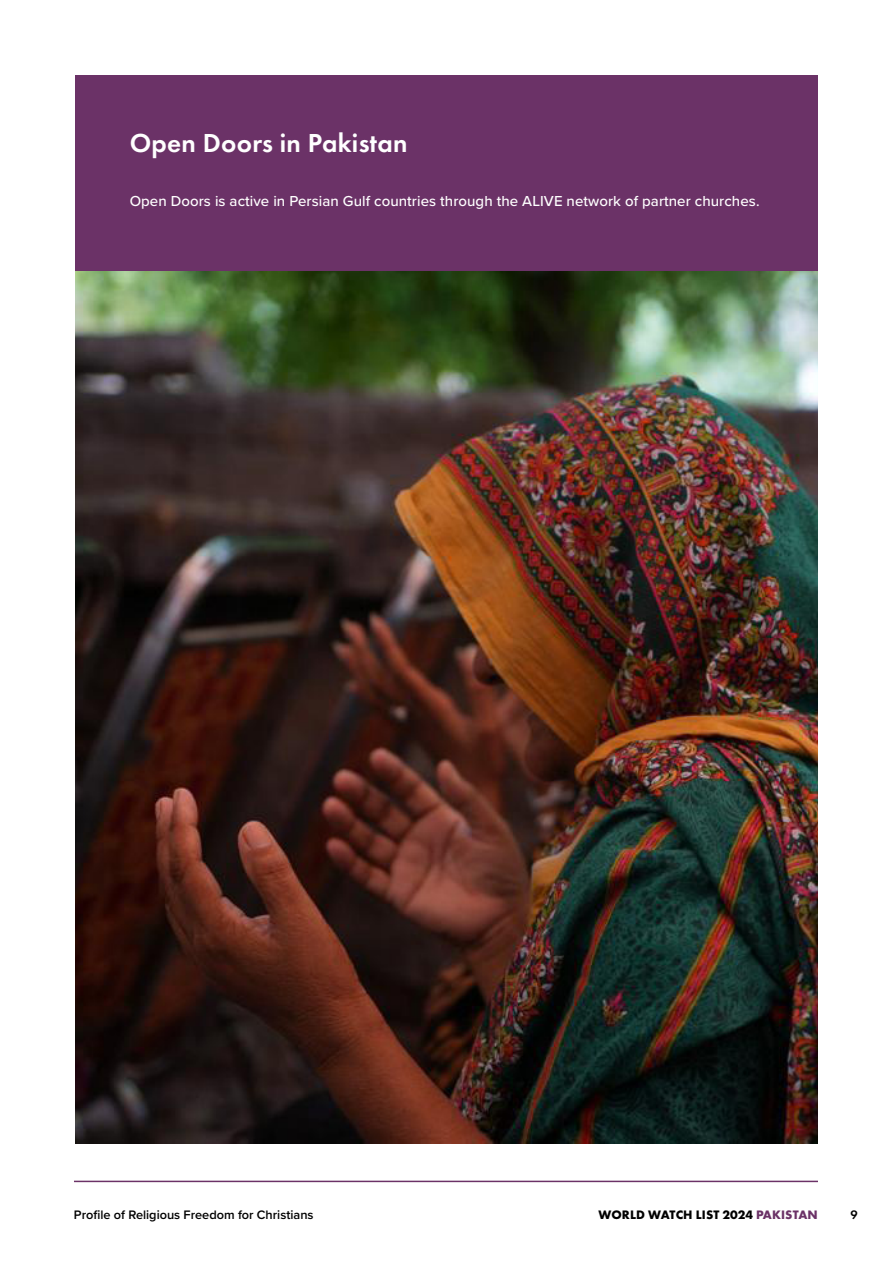
<style>
.page{position:relative;width:893px;height:1263px;background:#fff}
.page>*{position:absolute;margin:0;border:0;box-sizing:border-box;transform-origin:0 0}
.t1{font:600 27px "Futura PT";letter-spacing:.01em;color:#fff}
.t2{font:500 15px "Proxima Nova";letter-spacing:.005em;color:#fff}
.t3{font:600 12.75px "Proxima Nova";color:#000}
.t4{font:700 12.75px "Futura PT";letter-spacing:.01em;color:#000}
.t5{font:600 12.75px "Futura PT";color:#000}
.s1{color:#6b3267}
</style>
<div class="page">
<hr style="left:74px;top:1181px;width:744px;height:1px;background:#6b3267">
<img style="left:75px;top:270px;width:743px;height:874px">
<div style="left:75px;top:75px;width:743px;height:195px;background:#6b3267"></div>
<h1 class="t1" style="left:130px;top:126px;width:279px">Open Doors in Pakistan</h1>
<p class="t2" style="left:130px;top:190px;width:631px">Open Doors is active in Persian Gulf countries through the ALIVE network of partner churches.</p>
<p class="t3" style="left:74px;top:1205px;width:241px">Profile of Religious Freedom for Christians</p>
<p class="t4" style="left:598px;top:1206px;width:221px">WORLD WATCH LIST 2024 <span class="s1">PAKISTAN</span></p>
<p class="t5" style="left:850px;top:1207px;width:9px">9</p>
</div>
